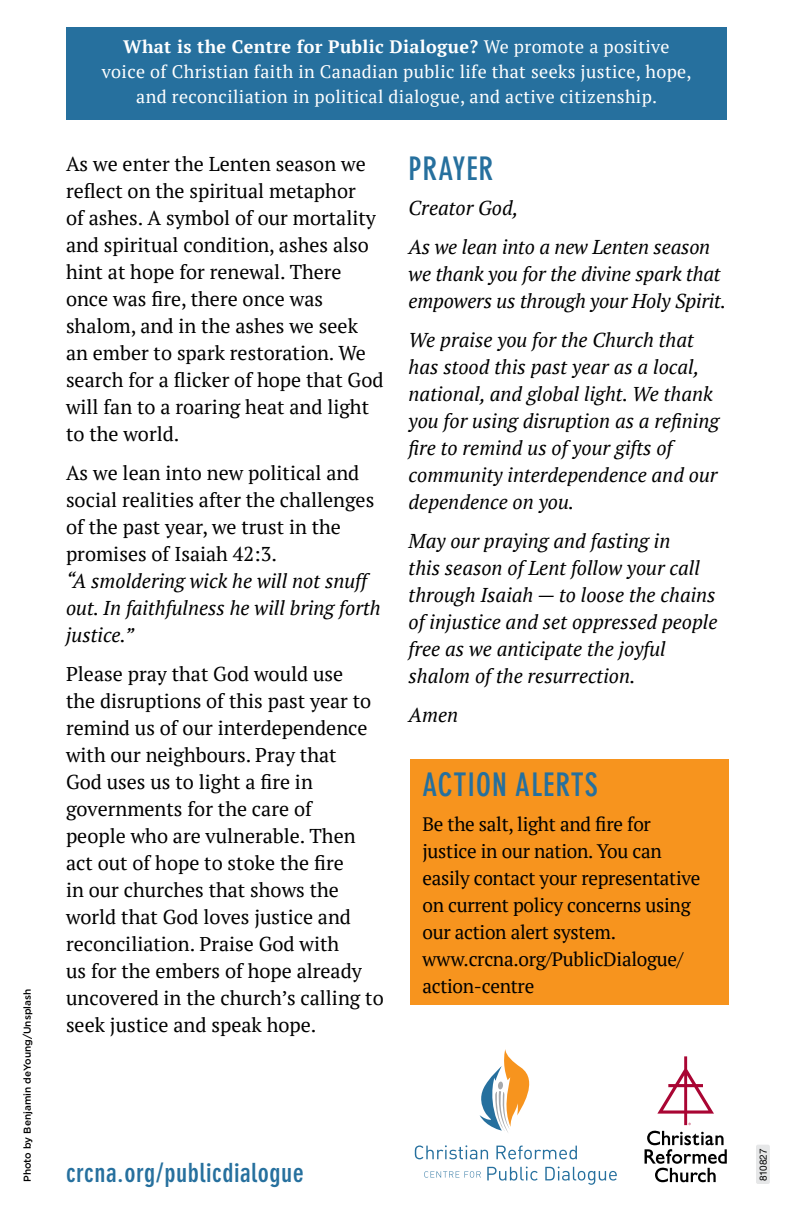
<style>
.page{position:relative;width:792px;height:1224px;background:#fff}
.page>*{position:absolute;margin:0;border:0;box-sizing:border-box;transform-origin:0 0}
.t1{font:700 condensed 32px "DIN Neuzeit Grotesk Std";letter-spacing:.03em;color:#26709e}
.t2{font:700 condensed 26px "DIN Neuzeit Grotesk Std";letter-spacing:.02em;color:#26709e;scale:1.05 1}
.t3{font:20px/27px "PT Serif";color:#000}
.t4{font:italic 20px/27px "PT Serif";color:#000}
.t5{font:19.6px/27px "PT Serif";letter-spacing:-.015em;color:#000}
.t6{font:18px/25px "PT Serif";letter-spacing:.02em;color:#fff;text-align:center}
.t7{font:500 10px "Gotham";color:#000}
.t8{font:10px "Helvetica Neue CE";letter-spacing:-.01em;color:#000}
.s1{font-weight:700}
</style>
<div class="page">
<div style="left:756px;top:1145px;width:14px;height:39px;background:#e6e7e8;border-radius:2px"></div>
<svg style="left:479px;top:1049px;width:51px;height:83px"></svg>
<svg style="left:415px;top:1145px;width:73px;height:14px"></svg>
<svg style="left:496px;top:1146px;width:81px;height:13px"></svg>
<svg style="left:424px;top:1171px;width:35px;height:7px"></svg>
<svg style="left:465px;top:1171px;width:16px;height:7px"></svg>
<svg style="left:487px;top:1167px;width:51px;height:14px"></svg>
<svg style="left:545px;top:1167px;width:72px;height:18px"></svg>
<svg style="left:645px;top:1056px;width:82px;height:126px"></svg>
<div style="left:66px;top:28px;width:661px;height:92px;background:#26709e"></div>
<div style="left:410px;top:759px;width:319px;height:246px;background:#f7941e"></div>
<p class="t7" style="left:21px;top:1182px;width:195px;rotate:-90deg">Photo by Benjamin deYoung/Unsplash</p>
<p class="t6" style="left:102px;top:34px;width:591px"><span class="s1">What is the Centre for Public Dialogue?</span> We promote a positive voice of Christian faith in Canadian public life that seeks justice, hope, and reconciliation in political dialogue, and active citizenship.</p>
<p class="t3" style="left:66px;top:151px;width:319px">As we enter the Lenten season we reflect on the spiritual metaphor<br>of ashes. A symbol of our mortality and spiritual condition, ashes also hint at hope for renewal. There once was fire, there once was shalom, and in the ashes we seek an ember to spark restoration. We search for a flicker of hope that God will fan to a roaring heat and light to the world.</p>
<p class="t3" style="left:66px;top:460px;width:310px">As we lean into new political and social realities after the challenges of the past year, we trust in the promises of Isaiah 42:3.</p>
<p class="t4" style="left:66px;top:568px;width:316px">“A smoldering wick he will not snuff out. In faithfulness he will bring forth justice.”</p>
<p class="t3" style="left:66px;top:661px;width:319px">Please pray that God would use<br>the disruptions of this past year to remind us of our interdependence with our neighbours. Pray that<br>God uses us to light a fire in governments for the care of<br>people who are vulnerable. Then act out of hope to stoke the fire<br>in our churches that shows the world that God loves justice and reconciliation. Praise God with<br>us for the embers of hope already uncovered in the church’s calling to seek justice and speak hope.</p>
<h1 class="t1" style="left:409px;top:150px;width:86px">PRAYER</h1>
<p class="t4" style="left:409px;top:189px;width:303px;line-height:39px">Creator God,<br>As we lean into a new Lenten season</p>
<p class="t4" style="left:409px;top:261px;width:319px">we thank you for the divine spark that empowers us through your Holy Spirit.</p>
<p class="t4" style="left:409px;top:327px;width:312px">We praise you for the Church that has stood this past year as a local, national, and global light. We thank you for using disruption as a refining fire to remind us of your gifts of community interdependence and our dependence on you.</p>
<p class="t4" style="left:409px;top:528px;width:310px">May our praying and fasting in<br>this season of Lent follow your call through Isaiah — to loose the chains of injustice and set oppressed people free as we anticipate the joyful shalom of the resurrection.</p>
<p class="t4" style="left:409px;top:702px;width:51px">Amen</p>
<h1 class="t1" style="left:422px;top:766px;width:177px">ACTION ALERTS</h1>
<p class="t5" style="left:422px;top:810px;width:280px">Be the salt, light and fire for justice in our nation. You can easily contact your representative on current policy concerns using our action alert system. www.crcna.org/PublicDialogue/ action-centre</p>
<h2 class="t2" style="left:66px;top:1158px;width:228px">crcna.org/publicdialogue</h2>
<p class="t8" style="left:757px;top:1181px;width:34px;rotate:-90deg">810827</p>
</div>
